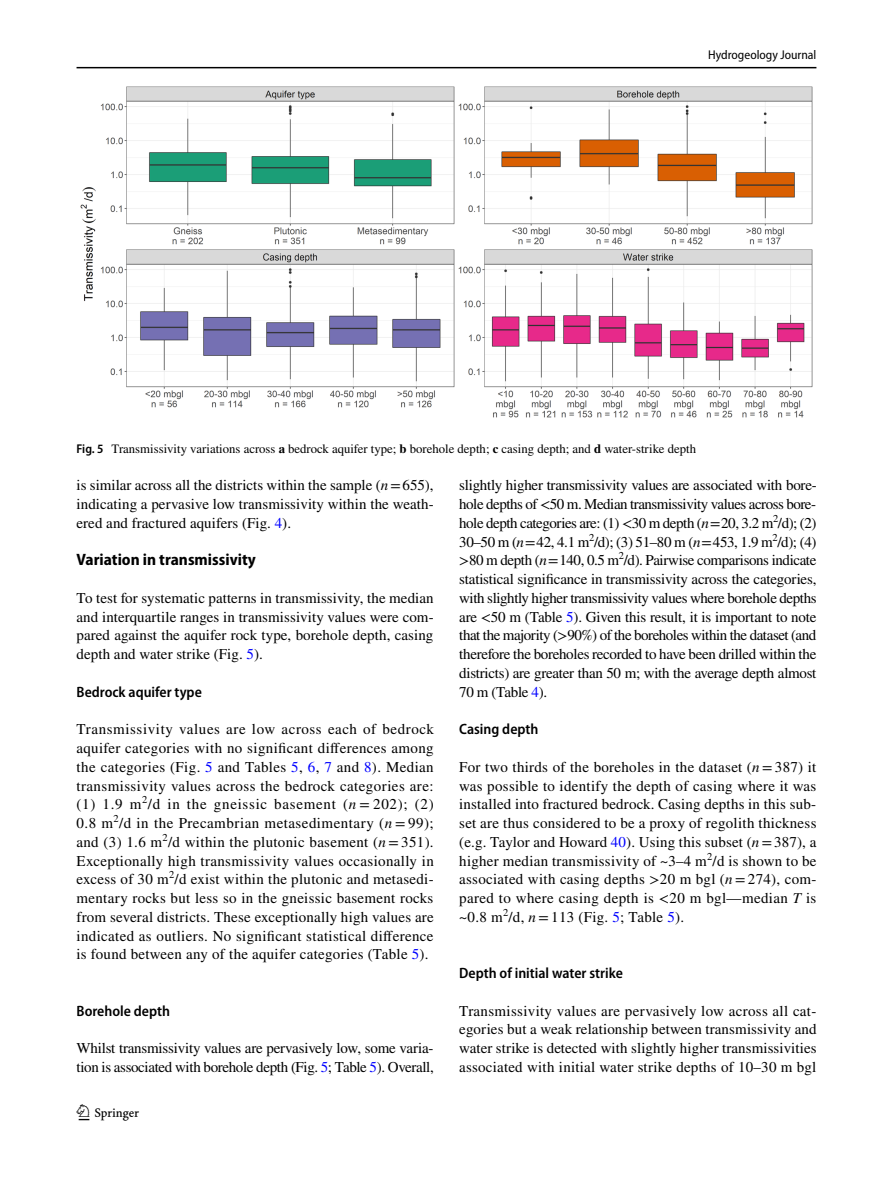
<style>
.page{position:relative;width:893px;height:1187px;background:#fff}
.page>*{position:absolute;margin:0;border:0;box-sizing:border-box;transform-origin:0 0}
.t1{font:22.5px "Springnew Regular 2";color:#000}
.t2{font:700 semi-condensed 16.5px "Myriad Pro";color:#000}
.t3{font:15px/18.8px "STIX";letter-spacing:.005em;color:#000;text-align:justify}
.t4{font:15px/18.8px "STIX";letter-spacing:-.025em;color:#000}
.t5{font:600 semi-condensed 15px "Myriad Pro";color:#000}
.t6{font:12.75px "STIX";color:#000}
.t7{font:semi-condensed 12.75px "Myriad Pro";color:#000}
.s1{font-family:"Myriad Pro";font-weight:600;font-stretch:semi-condensed}
.s2{font-weight:700}
.s3{font-style:italic}
.s4{color:#00f}
</style>
<div class="page">
<hr style="left:77px;top:67px;width:739px;height:1px;background:#000">
<img style="left:81px;top:87px;width:731px;height:331px">
<p class="t7" style="left:708px;top:48px;width:110px">Hydrogeology Journal</p>
<p class="t6" style="left:77px;top:440px;width:621px"><span class="s1">Fig. 5</span> Transmissivity variations across <span class="s2">a</span> bedrock aquifer type; <span class="s2">b</span> borehole depth; <span class="s2">c</span> casing depth; and <span class="s2">d</span> water-strike depth</p>
<p class="t3" style="left:77px;top:477px;width:359px">is similar across all the districts within the sample (<span class="s3">n</span>=655), indicating a pervasive low transmissivity within the weath&shy;ered and fractured aquifers (Fig. <span class="s4">4</span>).</p>
<p class="t2" style="left:77px;top:550px;width:181px">Variation in transmissivity</p>
<p class="t3" style="left:77px;top:589px;width:359px">To test for systematic patterns in transmissivity, the median and interquartile ranges in transmissivity values were com&shy;pared against the aquifer rock type, borehole depth, casing depth and water strike (Fig. <span class="s4">5</span>).</p>
<p class="t5" style="left:77px;top:683px;width:127px">Bedrock aquifer type</p>
<p class="t3" style="left:77px;top:720px;width:359px">Transmissivity values are low across each of bedrock aquifer categories with no significant differences among the categories (Fig. <span class="s4">5</span> and Tables <span class="s4">5</span>, <span class="s4">6</span>, <span class="s4">7</span> and <span class="s4">8</span>). Median transmissivity values across the bedrock categories are: (1) 1.9 m<sup>2</sup>/d in the gneissic basement (<span class="s3">n</span> = 202); (2)<br>0.8 m<sup>2</sup>/d in the Precambrian metasedimentary (<span class="s3">n</span> = 99); and (3) 1.6 m<sup>2</sup>/d within the plutonic basement (<span class="s3">n</span>=351).<br>Exceptionally high transmissivity values occasionally in excess of 30 m<sup>2</sup>/d exist within the plutonic and metasedi&shy;mentary rocks but less so in the gneissic basement rocks from several districts. These exceptionally high values are indicated as outliers. No significant statistical difference is found between any of the aquifer categories (Table <span class="s4">5</span>).</p>
<p class="t5" style="left:77px;top:1002px;width:95px">Borehole depth</p>
<p class="t4" style="left:77px;top:1039px;width:359px">Whilst transmissivity values are pervasively low, some varia&shy;tion is associated with borehole depth (Fig. <span class="s4">5</span>; Table <span class="s4">5</span>). Overall,</p>
<h1 class="t1" style="left:79px;top:1104px;width:62px">1 3</h1>
<p class="t3" style="left:459px;top:477px;width:359px">slightly higher transmissivity values are associated with bore&shy;hole depths of &lt;50 m. Median transmissivity values across bore&shy;hole depth categories are: (1) &lt;30 m depth (<span class="s3">n</span>=20, 3.2 m<sup>2</sup>/d); (2)<br>30–50 m (<span class="s3">n</span>=42, 4.1 m<sup>2</sup>/d); (3) 51–80 m (<span class="s3">n</span>=453, 1.9 m<sup>2</sup>/d); (4) &gt;80 m depth (<span class="s3">n</span>=140, 0.5 m<sup>2</sup>/d). Pairwise comparisons indicate statistical significance in transmissivity across the categories, with slightly higher transmissivity values where borehole depths are &lt;50 m (Table <span class="s4">5</span>). Given this result, it is important to note that the majority (&gt;90%) of the boreholes within the dataset (and therefore the boreholes recorded to have been drilled within the districts) are greater than 50 m; with the average depth almost 70 m (Table <span class="s4">4</span>).</p>
<p class="t5" style="left:459px;top:721px;width:81px">Casing depth</p>
<p class="t3" style="left:459px;top:758px;width:359px">For two thirds of the boreholes in the dataset (<span class="s3">n</span>=387) it was possible to identify the depth of casing where it was installed into fractured bedrock. Casing depths in this sub&shy;set are thus considered to be a proxy of regolith thickness (e.g. Taylor and Howard <span class="s4">40</span>). Using this subset (<span class="s3">n</span>=387), a higher median transmissivity of ~3–4 m<sup>2</sup>/d is shown to be associated with casing depths &gt;20 m bgl (<span class="s3">n</span>=274), com&shy;pared to where casing depth is &lt;20 m bgl—median <span class="s3">T</span> is ~0.8 m<sup>2</sup>/d, <span class="s3">n</span>=113 (Fig. <span class="s4">5</span>; Table <span class="s4">5</span>).</p>
<p class="t5" style="left:459px;top:964px;width:165px">Depth of initial water strike</p>
<p class="t3" style="left:459px;top:1002px;width:359px">Transmissivity values are pervasively low across all cat&shy;egories but a weak relationship between transmissivity and water strike is detected with slightly higher transmissivities associated with initial water strike depths of 10–30 m bgl</p>
</div>
